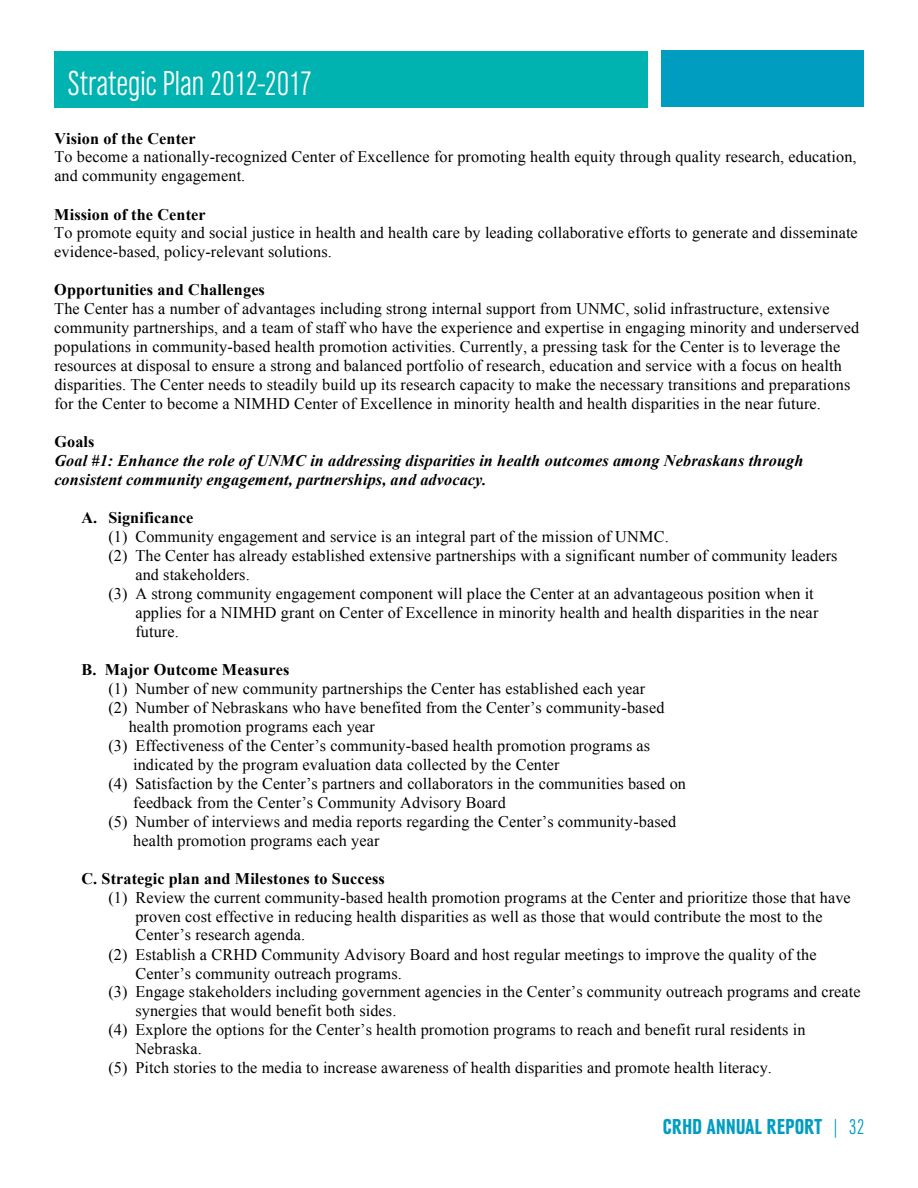
<style>
.page{position:relative;width:918px;height:1188px;background:#fff}
.page>*{position:absolute;margin:0;border:0;box-sizing:border-box;transform-origin:0 0}
.t1{font:36px "URW Grotesk T Ligh Cond";letter-spacing:-.005em;color:#fff}
.t2{font:29.85px "Arial Narrow";color:#fff}
.t3{font:700 condensed 22.5px "URW Grotesk T";letter-spacing:.01em;color:#009dc1}
.t4{font:16.2px/19px "Times New Roman";letter-spacing:.01em;color:#000}
.t5{font:italic 700 16.2px/18.8px "Times New Roman";letter-spacing:.01em;color:#000}
.t6{font:700 16.2px "Times New Roman";letter-spacing:.01em;color:#000}
.s1{font-family:"URW Grotesk T Ligh Cond";font-weight:400;font-stretch:normal}
</style>
<div class="page">
<div style="left:54px;top:52px;width:594px;height:56px;background:#00b3b1"></div>
<div style="left:662px;top:51px;width:202px;height:56px;background:#009dc1"></div>
<h2 class="t2" style="left:65px;top:45px;width:154px">Strategic Plan</h2>
<h1 class="t1" style="left:68px;top:65px;width:246px">Strategic Plan 2012-2017</h1>
<p class="t6" style="left:54px;top:127px;width:143px">Vision of the Center</p>
<p class="t4" style="left:54px;top:147px;width:804px">To become a nationally-recognized Center of Excellence for promoting health equity through quality research, education, and community engagement.</p>
<p class="t6" style="left:54px;top:203px;width:153px">Mission of the Center</p>
<p class="t4" style="left:54px;top:223px;width:805px">To promote equity and social justice in health and health care by leading collaborative efforts to generate and disseminate evidence-based, policy-relevant solutions.</p>
<p class="t6" style="left:54px;top:279px;width:212px">Opportunities and Challenges</p>
<p class="t4" style="left:54px;top:299px;width:806px">The Center has a number of advantages including strong internal support from UNMC, solid infrastructure, extensive community partnerships, and a team of staff who have the experience and expertise in engaging minority and underserved populations in community-based health promotion activities. Currently, a pressing task for the Center is to leverage the resources at disposal to ensure a strong and balanced portfolio of research, education and service with a focus on health disparities. The Center needs to steadily build up its research capacity to make the necessary transitions and preparations for the Center to become a NIMHD Center of Excellence in minority health and health disparities in the near future.</p>
<p class="t6" style="left:54px;top:430px;width:42px">Goals</p>
<p class="t5" style="left:54px;top:451px;width:751px">Goal #1: Enhance the role of UNMC in addressing disparities in health outcomes among Nebraskans through consistent community engagement, partnerships, and advocacy.</p>
<p class="t6" style="left:81px;top:506px;width:114px">A. Significance</p>
<p class="t4" style="left:108px;top:527px;width:562px">(1) Community engagement and service is an integral part of the mission of UNMC.</p>
<p class="t4" style="left:108px;top:546px;width:731px">(2) The Center has already established extensive partnerships with a significant number of community leaders</p>
<p class="t4" style="left:135px;top:565px;width:116px">and stakeholders.</p>
<p class="t4" style="left:108px;top:584px;width:707px">(3) A strong community engagement component will place the Center at an advantageous position when it</p>
<p class="t4" style="left:135px;top:603px;width:685px">applies for a NIMHD grant on Center of Excellence in minority health and health disparities in the near</p>
<p class="t4" style="left:135px;top:622px;width:45px">future.</p>
<p class="t6" style="left:81px;top:658px;width:210px">B. Major Outcome Measures</p>
<p class="t4" style="left:108px;top:679px;width:538px">(1) Number of new community partnerships the Center has established each year</p>
<p class="t4" style="left:108px;top:698px;width:558px">(2) Number of Nebraskans who have benefited from the Center’s community-based</p>
<p class="t4" style="left:129px;top:717px;width:248px">health promotion programs each year</p>
<p class="t4" style="left:108px;top:735px;width:543px">(3) Effectiveness of the Center’s community-based health promotion programs as</p>
<p class="t4" style="left:133px;top:755px;width:428px">indicated by the program evaluation data collected by the Center</p>
<p class="t4" style="left:108px;top:774px;width:579px">(4) Satisfaction by the Center’s partners and collaborators in the communities based on</p>
<p class="t4" style="left:133px;top:792px;width:374px">feedback from the Center’s Community Advisory Board</p>
<p class="t4" style="left:108px;top:811px;width:569px">(5) Number of interviews and media reports regarding the Center’s community-based</p>
<p class="t4" style="left:133px;top:831px;width:248px">health promotion programs each year</p>
<p class="t6" style="left:81px;top:867px;width:305px">C. Strategic plan and Milestones to Success</p>
<p class="t4" style="left:108px;top:887px;width:744px">(1) Review the current community-based health promotion programs at the Center and prioritize those that have</p>
<p class="t4" style="left:135px;top:907px;width:689px">proven cost effective in reducing health disparities as well as those that would contribute the most to the</p>
<p class="t4" style="left:135px;top:925px;width:171px">Center’s research agenda.</p>
<p class="t4" style="left:108px;top:944px;width:710px">(2) Establish a CRHD Community Advisory Board and host regular meetings to improve the quality of the</p>
<p class="t4" style="left:135px;top:963px;width:268px">Center’s community outreach programs.</p>
<p class="t4" style="left:108px;top:982px;width:754px">(3) Engage stakeholders including government agencies in the Center’s community outreach programs and create</p>
<p class="t4" style="left:135px;top:1001px;width:262px">synergies that would benefit both sides.</p>
<p class="t4" style="left:108px;top:1020px;width:699px">(4) Explore the options for the Center’s health promotion programs to reach and benefit rural residents in</p>
<p class="t4" style="left:135px;top:1039px;width:68px">Nebraska.</p>
<p class="t4" style="left:108px;top:1058px;width:665px">(5) Pitch stories to the media to increase awareness of health disparities and promote health literacy.</p>
<h3 class="t3" style="left:663px;top:1114px;width:203px">CRHD ANNUAL REPORT <span class="s1">| 32</span></h3>
</div>
